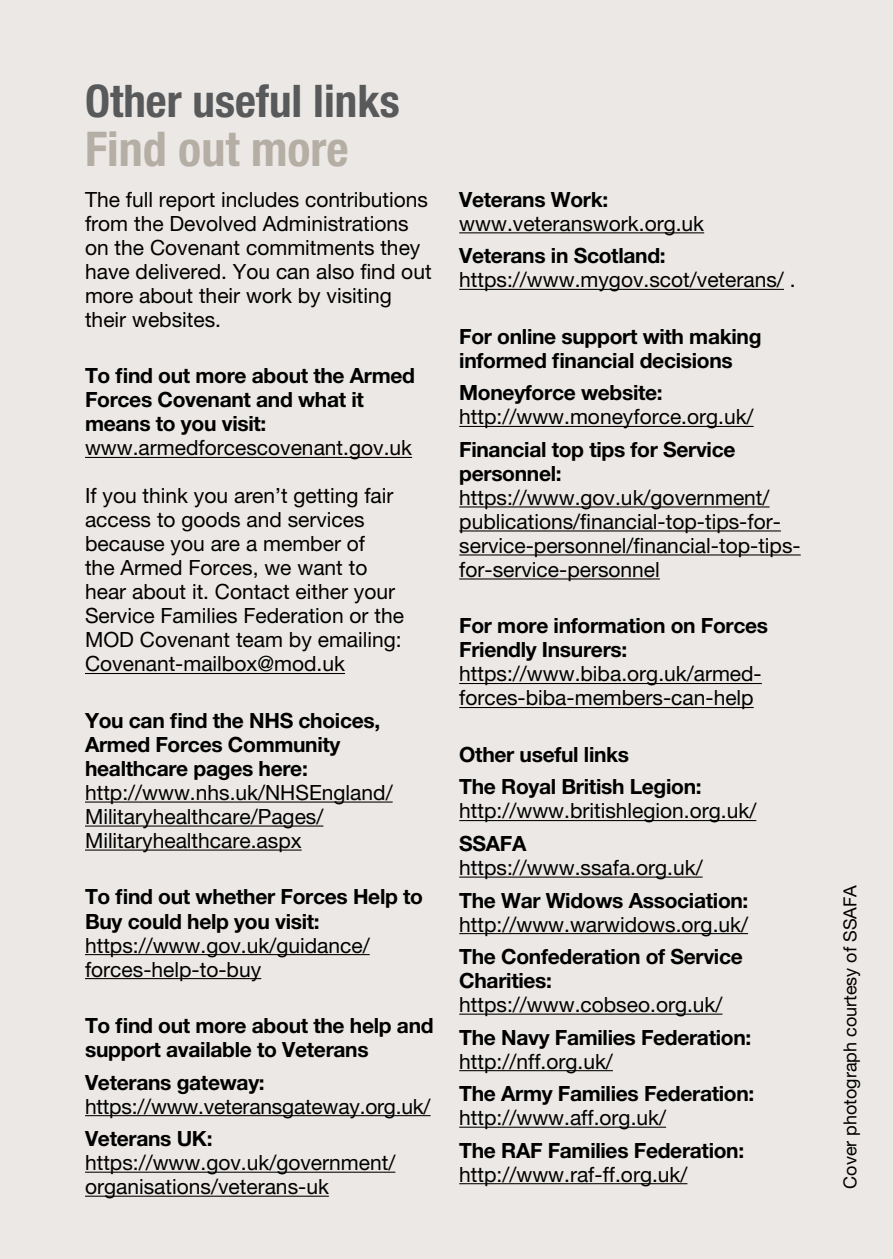
<style>
.page{position:relative;width:893px;height:1259px;background:#ebe8e5}
.page>*{position:absolute;margin:0;border:0;box-sizing:border-box;transform-origin:0 0}
.Heading_2{font:700 condensed 48px "Helvetica Neue LT Pro";color:#b5aea4}
.t1{font:700 condensed 45px "Helvetica Neue LT Pro";color:#58595b}
.Links{font:21px/24px "Helvetica Neue LT Pro";color:#000}
.Sub_heads{font:700 21px/24px "Helvetica Neue LT Pro";letter-spacing:-.015em;color:#000}
.Links-2{font:18px "Helvetica Neue LT Pro";color:#000}
</style>
<div class="page">
<hr style="left:85px;top:457px;width:327px;height:1px;background:#000">
<hr style="left:85px;top:673px;width:260px;height:1px;background:#000">
<hr style="left:85px;top:801px;width:308px;height:1px;background:#000">
<hr style="left:85px;top:825px;width:238px;height:1px;background:#000">
<hr style="left:85px;top:849px;width:217px;height:1px;background:#000">
<hr style="left:85px;top:954px;width:285px;height:1px;background:#000">
<hr style="left:85px;top:978px;width:176px;height:1px;background:#000">
<hr style="left:85px;top:1115px;width:346px;height:1px;background:#000">
<hr style="left:85px;top:1171px;width:310px;height:1px;background:#000">
<hr style="left:85px;top:1195px;width:244px;height:1px;background:#000">
<hr style="left:459px;top:232px;width:245px;height:1px;background:#000">
<hr style="left:459px;top:289px;width:325px;height:1px;background:#000">
<hr style="left:459px;top:426px;width:295px;height:1px;background:#000">
<hr style="left:459px;top:506px;width:311px;height:1px;background:#000">
<hr style="left:459px;top:530px;width:322px;height:1px;background:#000">
<hr style="left:459px;top:554px;width:342px;height:1px;background:#000">
<hr style="left:459px;top:578px;width:201px;height:1px;background:#000">
<hr style="left:459px;top:683px;width:303px;height:1px;background:#000">
<hr style="left:459px;top:707px;width:295px;height:1px;background:#000">
<hr style="left:459px;top:820px;width:297px;height:1px;background:#000">
<hr style="left:459px;top:876px;width:244px;height:1px;background:#000">
<hr style="left:459px;top:933px;width:289px;height:1px;background:#000">
<hr style="left:459px;top:1013px;width:263px;height:1px;background:#000">
<hr style="left:459px;top:1070px;width:154px;height:1px;background:#000">
<hr style="left:459px;top:1126px;width:207px;height:1px;background:#000">
<hr style="left:459px;top:1183px;width:228px;height:1px;background:#000">
<p class="t1" style="left:85px;top:74px;width:316px">Other useful links</p>
<p class="Heading_2" style="left:85px;top:120px;width:265px">Find out more</p>
<p class="Links" style="left:85px;top:187px;width:348px">The full report includes contributions from the Devolved Administrations on the Covenant commitments they have delivered. You can also find out more about their work by visiting their websites.</p>
<p class="Sub_heads" style="left:85px;top:363px;width:332px">To find out more about the Armed<br>Forces Covenant and what it means to you visit:</p>
<p class="Links" style="left:85px;top:435px;width:329px">www.armedforcescovenant.gov.uk</p>
<p class="Links" style="left:85px;top:483px;width:320px">If you think you aren’t getting fair access to goods and services because you are a member of<br>the Armed Forces, we want to hear about it. Contact either your<br>Service Families Federation or the<br>MOD Covenant team by emailing:<br>Covenant-mailbox@mod.uk</p>
<p class="Sub_heads" style="left:85px;top:708px;width:297px">You can find the NHS choices,<br>Armed Forces Community healthcare pages here:</p>
<p class="Links" style="left:85px;top:780px;width:309px">http://www.nhs.uk/NHSEngland/<br>Militaryhealthcare/Pages/<br>Militaryhealthcare.aspx</p>
<p class="Sub_heads" style="left:85px;top:884px;width:339px">To find out whether Forces Help to<br>Buy could help you visit:</p>
<p class="Links" style="left:85px;top:932px;width:286px">https://www.gov.uk/guidance/ forces-help-to-buy</p>
<p class="Sub_heads" style="left:85px;top:1013px;width:350px">To find out more about the help and support available to Veterans</p>
<p class="Sub_heads" style="left:85px;top:1069px;width:181px">Veterans gateway:</p>
<p class="Links" style="left:85px;top:1093px;width:347px">https://www.veteransgateway.org.uk/</p>
<p class="Sub_heads" style="left:85px;top:1126px;width:129px">Veterans UK:</p>
<p class="Links" style="left:85px;top:1150px;width:312px">https://www.gov.uk/government/ organisations/veterans-uk</p>
<p class="Sub_heads" style="left:459px;top:187px;width:151px">Veterans Work:</p>
<p class="Links" style="left:459px;top:211px;width:246px">www.veteranswork.org.uk</p>
<p class="Sub_heads" style="left:459px;top:243px;width:208px">Veterans in Scotland:</p>
<p class="Links" style="left:459px;top:267px;width:338px">https://www.mygov.scot/veterans/ .</p>
<p class="Sub_heads" style="left:459px;top:324px;width:304px">For online support with making informed financial decisions</p>
<p class="Sub_heads" style="left:459px;top:380px;width:205px">Moneyforce website:</p>
<p class="Links" style="left:459px;top:404px;width:296px">http://www.moneyforce.org.uk/</p>
<p class="Sub_heads" style="left:459px;top:437px;width:278px">Financial top tips for Service personnel:</p>
<p class="Links" style="left:459px;top:485px;width:343px">https://www.gov.uk/government/ publications/financial-top-tips-for&shy;service-personnel/financial-top-tips&shy;for-service-personnel</p>
<p class="Sub_heads" style="left:459px;top:613px;width:310px">For more information on Forces<br>Friendly Insurers:</p>
<p class="Links" style="left:459px;top:661px;width:304px">https://www.biba.org.uk/armed&shy;forces-biba-members-can-help</p>
<p class="Sub_heads" style="left:459px;top:742px;width:171px">Other useful links</p>
<p class="Sub_heads" style="left:459px;top:774px;width:244px">The Royal British Legion:</p>
<p class="Links" style="left:459px;top:798px;width:299px">http://www.britishlegion.org.uk/</p>
<p class="Sub_heads" style="left:459px;top:831px;width:69px">SSAFA</p>
<p class="Links" style="left:459px;top:855px;width:245px">https://www.ssafa.org.uk/</p>
<p class="Sub_heads" style="left:459px;top:887px;width:291px">The War Widows Association:</p>
<p class="Links" style="left:459px;top:911px;width:290px">http://www.warwidows.org.uk/</p>
<p class="Sub_heads" style="left:459px;top:944px;width:285px">The Confederation of Service<br>Charities:</p>
<p class="Links" style="left:459px;top:992px;width:265px">https://www.cobseo.org.uk/</p>
<p class="Sub_heads" style="left:459px;top:1024px;width:294px">The Navy Families Federation:</p>
<p class="Links" style="left:459px;top:1048px;width:155px">http://nff.org.uk/</p>
<p class="Sub_heads" style="left:459px;top:1081px;width:297px">The Army Families Federation:</p>
<p class="Links" style="left:459px;top:1105px;width:208px">http://www.aff.org.uk/</p>
<p class="Sub_heads" style="left:459px;top:1137px;width:287px">The RAF Families Federation:</p>
<p class="Links" style="left:459px;top:1161px;width:230px">http://www.raf-ff.org.uk/</p>
<p class="Links-2" style="left:839px;top:1188px;width:305px;rotate:-90deg">Cover photograph courtesy of SSAFA</p>
</div>
